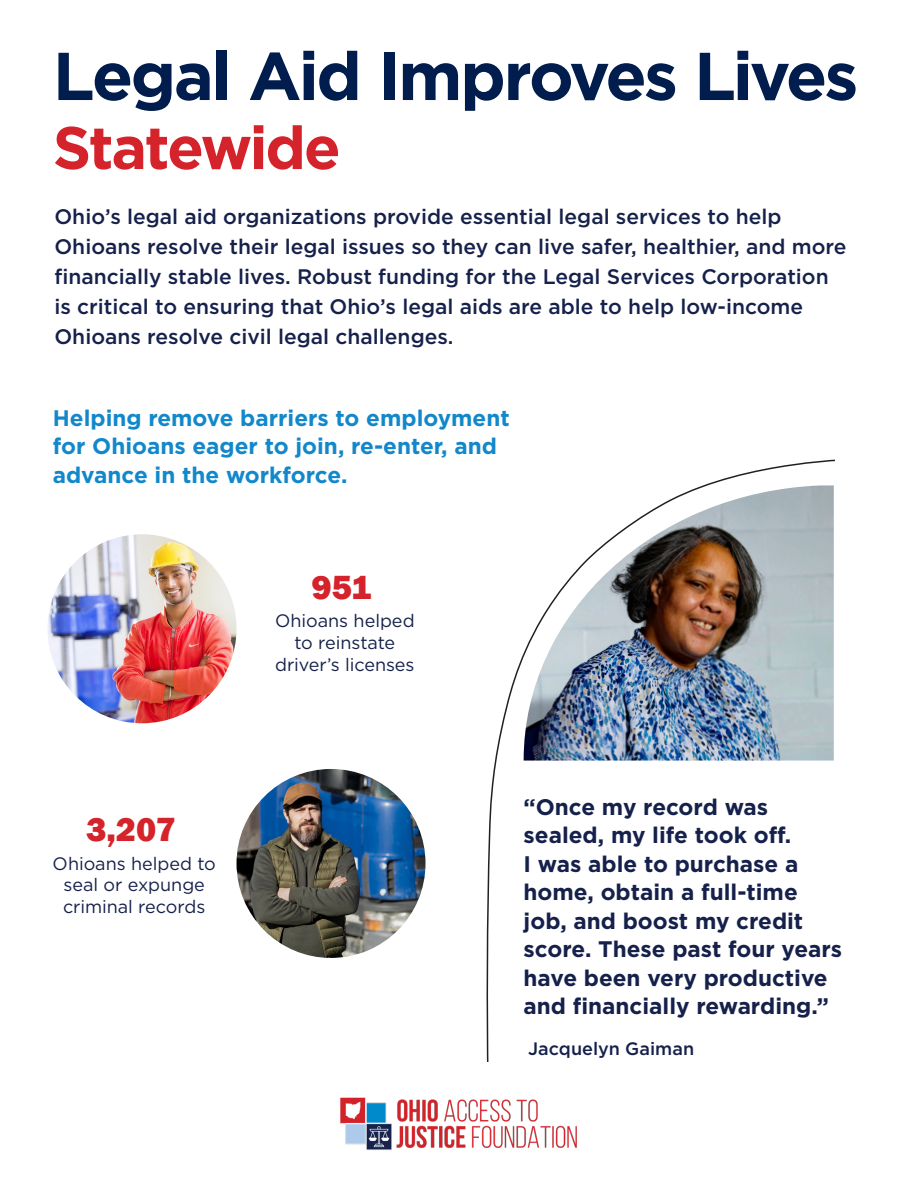
<style>
.page{position:relative;width:918px;height:1188px;background:#fff}
.page>*{position:absolute;margin:0;border:0;box-sizing:border-box;transform-origin:0 0}
.Paragraph_Style_1_SMALLER{font:700 67.5px "Gotham HTF";letter-spacing:-.04em;color:#001d4d}
.Paragraph_Style_1_SMALLER-2{font:700 60px "Gotham HTF";letter-spacing:-.04em;color:#d5232b}
.t1{font:800 34.5px "Franklin Gothic";letter-spacing:-.01em;color:#d5232b}
.t2{font:700 22.5px/28.5px "Gotham HTF";color:#16214b}
.t3{font:700 22.5px/28.5px "Gotham HTF";color:#1288cb}
.Paragraph_Style_1_SMALLER-3{font:500 21px/30px "Gotham HTF";color:#16214b}
.Paragraph_Style_1_SMALLER-4{font:18px/21.6px "Gotham HTF";letter-spacing:-.005em;color:#16214b;text-align:center}
.Paragraph_Style_1_SMALLER-5{font:500 18px "Gotham HTF";color:#16214b}
</style>
<div class="page">
<svg style="left:487px;top:459px;width:348px;height:602px"></svg>
<img style="left:340px;top:1097px;width:237px;height:53px">
<img style="left:524px;top:485px;width:310px;height:276px">
<img style="left:48px;top:534px;width:189px;height:189px;border-radius:94px">
<img style="left:237px;top:769px;width:189px;height:189px;border-radius:94px">
<p class="Paragraph_Style_1_SMALLER" style="left:53px;top:37px;width:807px">Legal Aid Improves Lives</p>
<p class="Paragraph_Style_1_SMALLER-2" style="left:53px;top:113px;width:289px">Statewide</p>
<p class="Paragraph_Style_1_SMALLER-3" style="left:54px;top:201px;width:794px">Ohio’s legal aid organizations provide essential legal services to help Ohioans resolve their legal issues so they can live safer, healthier, and more financially stable lives. Robust funding for the Legal Services Corporation is critical to ensuring that Ohio’s legal aids are able to help low-income Ohioans resolve civil legal challenges.</p>
<p class="t3" style="left:53px;top:403px;width:458px">Helping remove barriers to employment for Ohioans eager to join, re-enter, and advance in the workforce.</p>
<p class="t1" style="left:311px;top:565px;width:62px">951</p>
<p class="t1" style="left:86px;top:807px;width:91px">3,207</p>
<p class="Paragraph_Style_1_SMALLER-4" style="left:53px;top:852px;width:165px">Ohioans helped to seal or expunge criminal records</p>
<p class="Paragraph_Style_1_SMALLER-4" style="left:275px;top:610px;width:141px">Ohioans helped to reinstate driver’s licenses</p>
<p class="t2" style="left:524px;top:792px;width:320px">“Once my record was sealed, my life took off.<br>I was able to purchase a home, obtain a full-time job, and boost my credit score. These past four years have been very productive and financially rewarding.”</p>
<p class="Paragraph_Style_1_SMALLER-5" style="left:528px;top:1038px;width:168px">Jacquelyn Gaiman</p>
</div>
